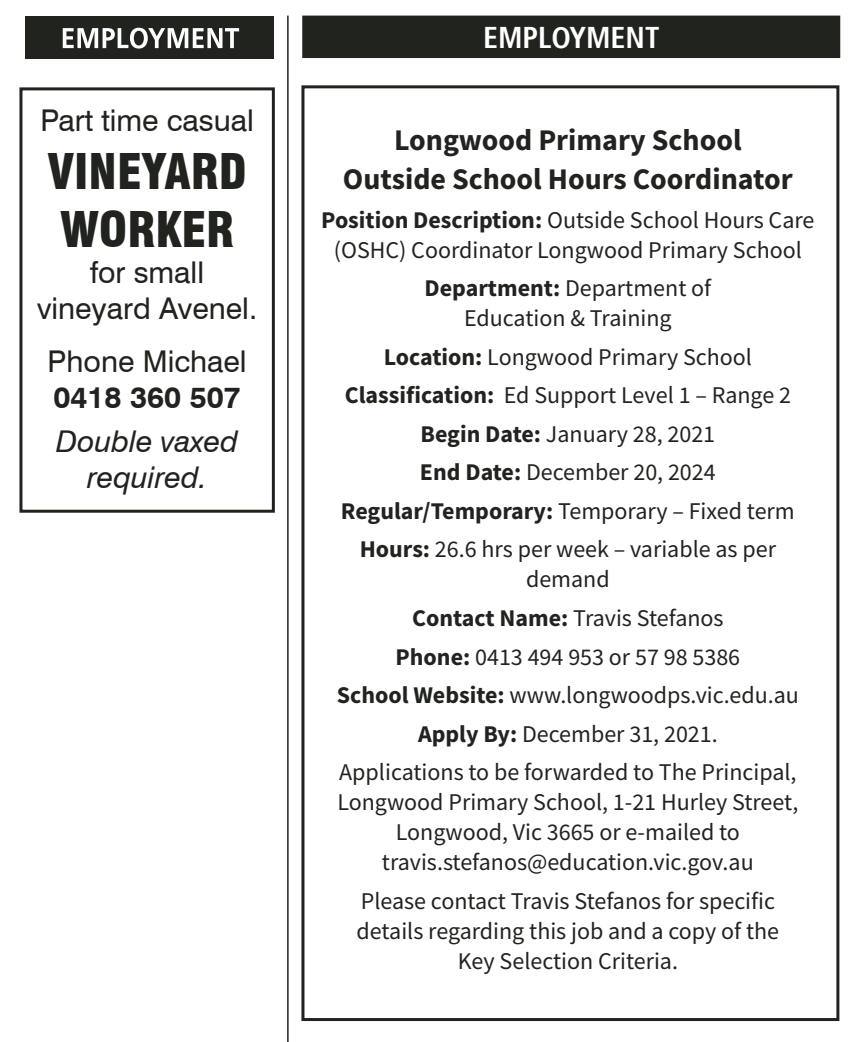
<style>
.page{position:relative;width:867px;height:1042px;background:#fff}
.page>*{position:absolute;margin:0;border:0;box-sizing:border-box;transform-origin:0 0}
.t1{font:900 condensed 48px/57.6px "Swiss 721 BT";color:#20231e}
.t2{font:700 30px/39px "Source Sans Pro";color:#20231e;text-align:center}
.t3{font:30px/36px "Swiss 721 BT";color:#20231e;text-align:center}
.t4{font:italic 30px/36px "Swiss 721 BT";color:#20231e;text-align:center}
.t5{font:700 condensed 30px "Frutiger";color:#fff}
.t6{font:700 30px "Swiss 721 BT";color:#20231e}
.t7{font:24px/38.4px "Source Sans Pro";color:#20231e;text-align:center}
.s1{font-weight:700}
</style>
<div class="page">
<hr style="left:287px;top:16px;width:1px;height:1026px;background:#20231e">
<div style="left:304px;top:17px;width:534px;height:40px;background:#20231e"></div>
<div style="left:302px;top:16px;width:538px;height:42px;border:3px solid #20231e"></div>
<div style="left:301px;top:85px;width:538px;height:936px;border:3px solid #20231e"></div>
<div style="left:19px;top:87px;width:256px;height:426px;border:3px solid #20231e"></div>
<div style="left:25px;top:16px;width:249px;height:43px;background:#20231e"></div>
<svg style="left:63px;top:28px;width:176px;height:21px"></svg>
<p class="t3" style="left:40px;top:103px;width:215px">Part time casual</p>
<h1 class="t1" style="left:47px;top:143px;width:201px">VINEYARD<br>WORKER</h1>
<p class="t3" style="left:37px;top:254px;width:222px">for small vineyard Avenel.</p>
<p class="t3" style="left:48px;top:343px;width:200px">Phone Michael</p>
<p class="t6" style="left:54px;top:379px;width:189px">0418 360 507</p>
<p class="t4" style="left:56px;top:423px;width:183px">Double vaxed required.</p>
<p class="t5" style="left:483px;top:27px;width:178px">EMPLOYMENT</p>
<p class="t2" style="left:343px;top:124px;width:451px">Longwood Primary School<br>Outside School Hours Coordinator</p>
<p class="t7" style="left:321px;top:207px;width:494px;line-height:30px"><span class="s1">Position Description:</span> Outside School Hours Care (OSHC) Coordinator Longwood Primary School</p>
<p class="t7" style="left:424px;top:276px;width:288px;line-height:30px"><span class="s1">Department:</span> Department of<br>Education &amp; Training</p>
<p class="t7" style="left:341px;top:340px;width:455px"><span class="s1">Location:</span> Longwood Primary School <span class="s1">Classification:</span> Ed Support Level 1 – Range 2<br><span class="s1">Begin Date:</span> January 28, 2021<br><span class="s1">End Date:</span> December 20, 2024<br><span class="s1">Regular/Temporary:</span> Temporary – Fixed term <span class="s1">Hours:</span> 26.6 hrs per week – variable as per</p>
<p class="t7" style="left:337px;top:562px;width:463px">demand<br><span class="s1">Contact Name:</span> Travis Stefanos<br><span class="s1">Phone:</span> 0413 494 953 or 57 98 5386<br><span class="s1">School Website:</span> www.longwoodps.vic.edu.au<br><span class="s1">Apply By:</span> December 31, 2021.<br>Applications to be forwarded to The Principal,</p>
<p class="t7" style="left:337px;top:789px;width:462px;line-height:30px">Longwood Primary School, 1-21 Hurley Street,<br>Longwood, Vic 3665 or e-mailed to travis.stefanos@education.vic.gov.au</p>
<p class="t7" style="left:356px;top:888px;width:424px;line-height:30px">Please contact Travis Stefanos for specific details regarding this job and a copy of the<br>Key Selection Criteria.</p>
</div>
